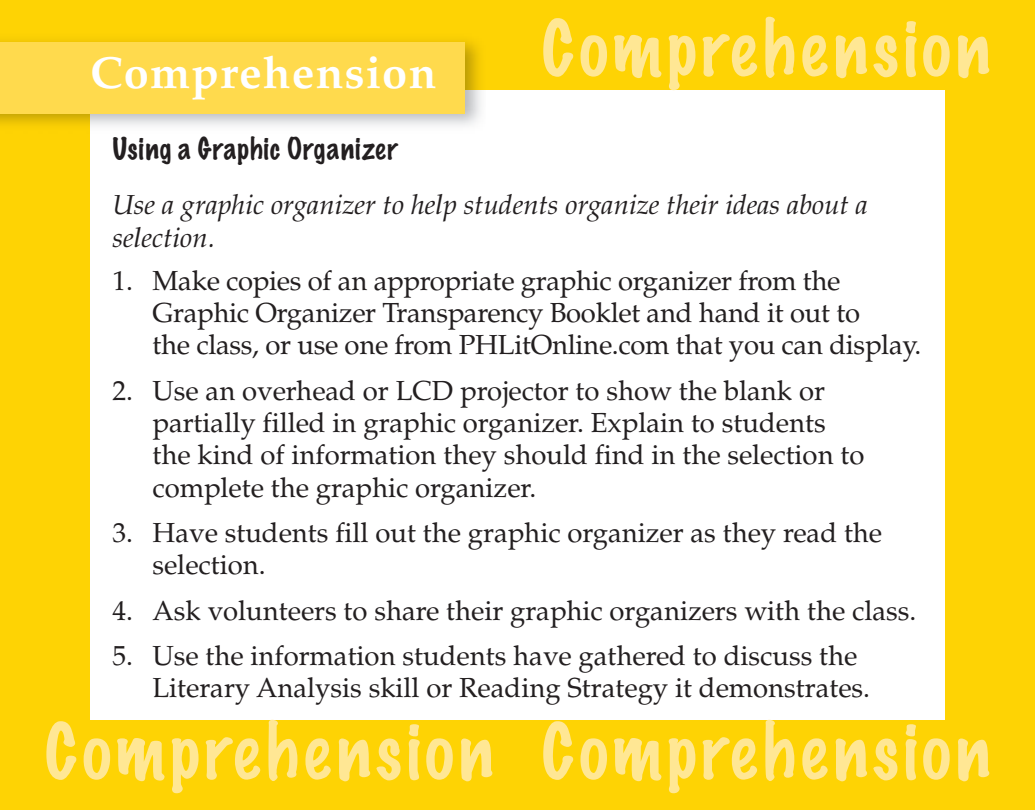
<style>
.page{position:relative;width:1035px;height:810px;background:#fed304}
.page>*{position:absolute;margin:0;border:0;box-sizing:border-box;transform-origin:0 0}
.t1{font:100 70px "Marker Felt";letter-spacing:.07em;color:#ffe794}
.t2{font:700 45px "Palatino";letter-spacing:.03em;color:#fff}
.t3{font:27.5px/32.5px "Palatino";color:#231f20}
.t4{font:italic 27.5px/55px "Palatino";color:#231f20}
.s1{font-family:"Marker Felt";font-weight:100;font-style:normal}
</style>
<div class="page">
<div style="left:90px;top:90px;width:855px;height:630px;background:#fff"></div>
<div style="left:0;top:42px;width:465px;height:72px;background:#ffda4d"></div>
<p class="t1" style="left:542px;top:14px;width:450px">Comprehension</p>
<p class="t2" style="left:90px;top:56px;width:348px">Comprehension</p>
<p class="t4" style="left:112px;top:126px;width:757px"><span class="s1">Using a Graphic Organizer<br></span>Use a graphic organizer to help students organize their ideas about a</p>
<p class="t4" style="left:112px;top:213px;width:104px">selection.</p>
<p class="t3" style="left:152px;top:267px;width:770px;text-indent:-40px">1. Make copies of an appropriate graphic organizer from the<br>Graphic Organizer Transparency Booklet and hand it out to<br>the class, or use one from PHLitOnline.com that you can display.</p>
<p class="t3" style="left:152px;top:377px;width:714px;text-indent:-40px">2. Use an overhead or LCD projector to show the blank or partially filled in graphic organizer. Explain to students the kind of information they should find in the selection to complete the graphic organizer.</p>
<p class="t3" style="left:152px;top:520px;width:731px;text-indent:-40px">3. Have students fill out the graphic organizer as they read the selection.</p>
<p class="t3" style="left:112px;top:597px;width:805px">4. Ask volunteers to share their graphic organizers with the class.</p>
<p class="t3" style="left:152px;top:642px;width:719px;text-indent:-40px">5. Use the information students have gathered to discuss the<br>Literary Analysis skill or Reading Strategy it demonstrates.</p>
<p class="t1" style="left:45px;top:717px;width:947px">Comprehension Comprehension</p>
</div>
